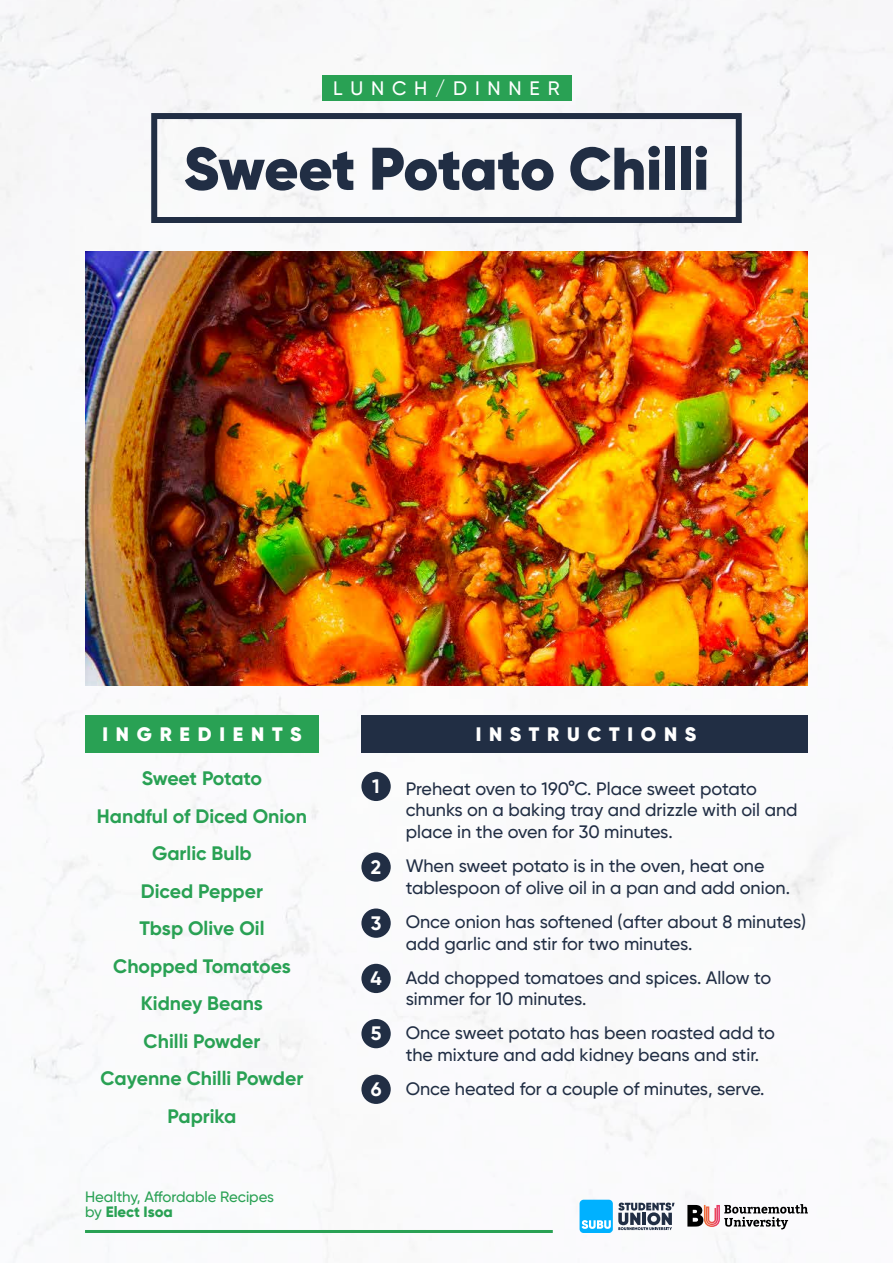
<style>
.page{position:relative;width:893px;height:1263px;background:#fff}
.page>*{position:absolute;margin:0;border:0;box-sizing:border-box;transform-origin:0 0}
.t1{font:900 60px "Gilroy";letter-spacing:-.01em;color:#212e44}
.t2{font:700 19.5px/37.5px "Gilroy";color:#29a154;text-align:center}
.t3{font:900 19.5px "Gilroy";letter-spacing:.4em;color:#fff}
.t4{font:500 19.5px "Gilroy";letter-spacing:.4em;color:#fff}
.t5{font:700 19.5px "Gilroy";color:#fff}
.t6{font:500 18px/21.6px "Gilroy";color:#212e44}
.t7{font:500 15px/15px "Gilroy";color:#29a154}
.s1{font-weight:800}
.s2{font-weight:700;font-size:19.5px;color:#fff}
</style>
<div class="page">
<div style="left:151px;top:113px;width:591px;height:110px;border:6px solid #212e44"></div>
<div style="left:322px;top:76px;width:249px;height:25px;background:#29a154"></div>
<div style="left:85px;top:715px;width:234px;height:38px;background:#29a154"></div>
<div style="left:361px;top:715px;width:447px;height:38px;background:#212e44"></div>
<div style="left:361px;top:772px;width:30px;height:29px;background:#212e44;border-radius:50%"></div>
<div style="left:361px;top:852px;width:30px;height:30px;background:#212e44;border-radius:50%"></div>
<div style="left:361px;top:908px;width:30px;height:30px;background:#212e44;border-radius:50%"></div>
<div style="left:361px;top:964px;width:30px;height:29px;background:#212e44;border-radius:50%"></div>
<div style="left:361px;top:1075px;width:30px;height:29px;background:#212e44;border-radius:50%"></div>
<div style="left:361px;top:1019px;width:30px;height:29px;background:#212e44;border-radius:50%"></div>
<svg style="left:580px;top:1200px;width:95px;height:33px"></svg>
<hr style="left:85px;top:1230px;width:468px;height:3px;background:#29a154">
<svg style="left:687px;top:1204px;width:121px;height:26px"></svg>
<img style="left:85px;top:252px;width:723px;height:433px">
<p class="t4" style="left:333px;top:76px;width:228px">LUNCH/DINNER</p>
<h1 class="t1" style="left:184px;top:131px;width:527px">Sweet Potato Chilli</h1>
<p class="t3" style="left:102px;top:722px;width:201px">INGREDIENTS</p>
<p class="t2" style="left:97px;top:760px;width:212px">Sweet Potato<br>Handful of Diced Onion<br>Garlic Bulb<br>Diced Pepper<br>Tbsp Olive Oil<br>Chopped Tomatoes<br>Kidney Beans<br>Chilli Powder<br>Cayenne Chilli Powder<br>Paprika</p>
<p class="t7" style="left:85px;top:1189px;width:191px">Healthy, Affordable Recipes by <span class="s1">Elect Isoa</span></p>
<p class="t5" style="left:372px;top:774px;width:9px">1</p>
<p class="t3" style="left:476px;top:722px;width:222px">INSTRUCTIONS</p>
<p class="t6" style="left:406px;top:777px;width:393px">Preheat oven to 190°C. Place sweet potato chunks on a baking tray and drizzle with oil and place in the oven for 30 minutes.</p>
<p class="t5" style="left:371px;top:855px;width:12px">2</p>
<p class="t6" style="left:406px;top:855px;width:386px">When sweet potato is in the oven, heat one tablespoon of olive oil in a pan and add onion.</p>
<p class="t5" style="left:371px;top:911px;width:12px">3</p>
<p class="t6" style="left:406px;top:911px;width:402px">Once onion has softened (after about 8 minutes) add garlic and stir for two minutes.</p>
<p class="t5" style="left:370px;top:966px;width:13px">4</p>
<p class="t6" style="left:406px;top:966px;width:367px">Add chopped tomatoes and spices. Allow to simmer for 10 minutes.</p>
<p class="t5" style="left:371px;top:1021px;width:12px">5</p>
<p class="t6" style="left:406px;top:1022px;width:371px">Once sweet potato has been roasted add to the mixture and add kidney beans and stir.</p>
<p class="t6" style="left:371px;top:1077px;width:395px"><span class="s2">6</span> Once heated for a couple of minutes, serve.</p>
</div>
